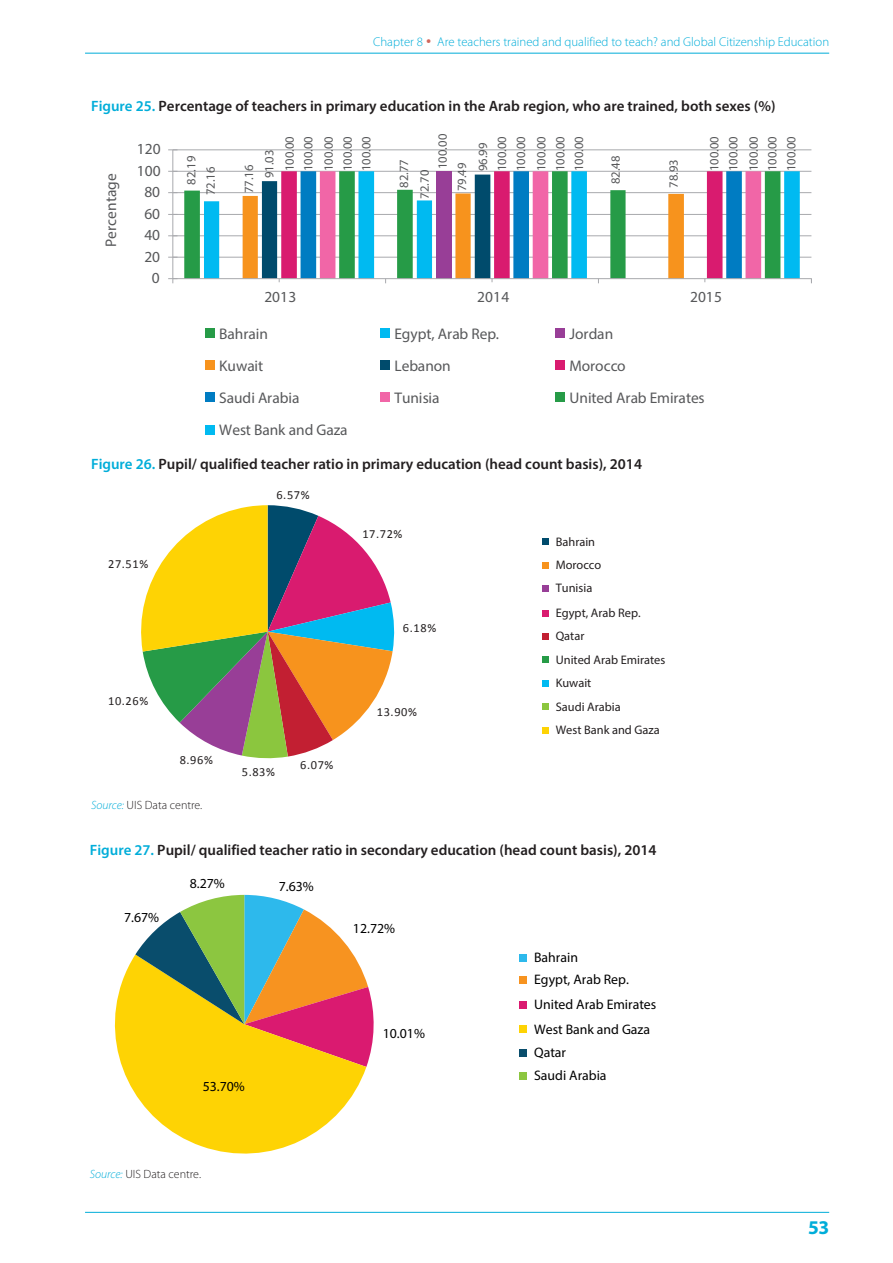
<style>
.page{position:relative;width:893px;height:1263px;background:#fff}
.page>*{position:absolute;margin:0;border:0;box-sizing:border-box;transform-origin:0 0}
.t1{font:700 19.5px "Myriad Pro";color:#00add9}
.t2{font:15.45px "Myriad Pro";color:#57585a}
.t3{font:600 15px "Myriad Pro";color:#231f20}
.t4{font:13.8px/23.7px "Myriad Pro";color:#000}
.t5{font:300 12.75px "Myriad Pro";color:#00add9}
.t6{font:12.6px/18.9px "Myriad Pro";letter-spacing:.005em;color:#57585a}
.t7{font:12.45px "Myriad Pro";color:#231f20}
.t8{font:12.45px "Calibri";letter-spacing:.05em;color:#231f20}
.source{font:300 12px "Myriad Pro";color:#231f20}
.s1{color:#d2685d}
.s2{color:#00add9}
.s3{font-style:italic;color:#00add9}
</style>
<div class="page">
<hr style="left:85px;top:53px;width:744px;height:1px;background:#00add9">
<hr style="left:85px;top:1212px;width:744px;height:1px;background:#00add9">
<hr style="left:173px;top:257px;width:638px;height:1px;background:#a8a9ad">
<hr style="left:173px;top:236px;width:638px;height:1px;background:#a8a9ad">
<hr style="left:173px;top:214px;width:638px;height:1px;background:#a8a9ad">
<hr style="left:173px;top:192px;width:638px;height:1px;background:#a8a9ad">
<hr style="left:173px;top:171px;width:638px;height:1px;background:#a8a9ad">
<hr style="left:173px;top:150px;width:638px;height:1px;background:#a8a9ad">
<svg style="left:358px;top:171px;width:442px;height:107px"></svg>
<hr style="left:173px;top:150px;width:1px;height:129px;background:#a8a9ad">
<hr style="left:173px;top:278px;width:638px;height:1px;background:#a8a9ad">
<svg style="left:168px;top:278px;width:9px;height:5px"></svg>
<svg style="left:184px;top:175px;width:500px;height:108px"></svg>
<div style="left:205px;top:328px;width:10px;height:10px;background:#269b47"></div>
<div style="left:380px;top:328px;width:10px;height:10px;background:#00baf1"></div>
<div style="left:555px;top:328px;width:10px;height:10px;background:#983e97"></div>
<div style="left:205px;top:360px;width:10px;height:10px;background:#f7931d"></div>
<div style="left:380px;top:360px;width:10px;height:10px;background:#004b6c"></div>
<div style="left:555px;top:360px;width:10px;height:10px;background:#d91b6f"></div>
<div style="left:205px;top:392px;width:10px;height:10px;background:#007cc2"></div>
<div style="left:380px;top:392px;width:10px;height:10px;background:#f166a7"></div>
<div style="left:555px;top:392px;width:10px;height:10px;background:#269b47"></div>
<div style="left:205px;top:425px;width:10px;height:10px;background:#00baf1"></div>
<svg style="left:141px;top:505px;width:254px;height:254px"></svg>
<div style="left:542px;top:538px;width:7px;height:7px;background:#004b6c"></div>
<div style="left:542px;top:562px;width:7px;height:6px;background:#f7931d"></div>
<div style="left:542px;top:585px;width:7px;height:7px;background:#983e97"></div>
<div style="left:542px;top:610px;width:7px;height:7px;background:#d91b6f"></div>
<div style="left:542px;top:633px;width:7px;height:7px;background:#c21f32"></div>
<div style="left:542px;top:656px;width:7px;height:7px;background:#269b47"></div>
<div style="left:542px;top:680px;width:7px;height:7px;background:#00baf1"></div>
<div style="left:542px;top:703px;width:7px;height:7px;background:#8bc63e"></div>
<div style="left:542px;top:727px;width:7px;height:6px;background:#fed304"></div>
<svg style="left:114px;top:955px;width:252px;height:199px;fill:#fed304"></svg>
<svg style="left:135px;top:895px;width:239px;height:172px;background:#c0a660"></svg>
<div style="left:519px;top:954px;width:8px;height:7px;background:#2db9ec"></div>
<div style="left:519px;top:976px;width:8px;height:8px;background:#f79320"></div>
<div style="left:519px;top:1001px;width:8px;height:8px;background:#da1a70"></div>
<div style="left:519px;top:1026px;width:8px;height:7px;background:#fed304"></div>
<div style="left:519px;top:1049px;width:8px;height:8px;background:#094d6c"></div>
<div style="left:519px;top:1072px;width:8px;height:8px;background:#8cc640"></div>
<p class="t5" style="left:373px;top:34px;width:458px">Chapter 8 <span class="s1">•</span> Are teachers trained and qualified to teach? and Global Citizenship Education</p>
<p class="t3" style="left:91px;top:96px;width:686px"><span class="s2">Figure 25.</span> Percentage of teachers in primary education in the Arab region, who are trained, both sexes (%)</p>
<p class="t2" style="left:101px;top:247px;width:75px;rotate:-90deg">Percentage</p>
<p class="t2" style="left:137px;top:140px;width:25px">120</p>
<p class="t2" style="left:137px;top:161px;width:25px">100</p>
<p class="t2" style="left:144px;top:182px;width:17px">80</p>
<p class="t2" style="left:144px;top:204px;width:17px">60</p>
<p class="t2" style="left:144px;top:226px;width:17px">40</p>
<p class="t2" style="left:144px;top:247px;width:17px">20</p>
<p class="t2" style="left:152px;top:268px;width:9px">0</p>
<p class="t6" style="left:433px;top:169px;width:37px;rotate:-90deg">100.00</p>
<p class="t6" style="left:259px;top:171px;width:37px;line-height:20.1px;text-indent:-7px;rotate:-90deg">91.03<br>100.00</p>
<p class="t6" style="left:299px;top:171px;width:37px;rotate:-90deg">100.00</p>
<p class="t6" style="left:473px;top:171px;width:30px;rotate:-90deg">96.99</p>
<p class="t6" style="left:319px;top:171px;width:37px;text-align:justify;rotate:-90deg">100.00<br>100.00<br>100.00</p>
<p class="t6" style="left:492px;top:171px;width:37px;rotate:-90deg">100.00<br>100.00</p>
<p class="t6" style="left:532px;top:171px;width:37px;text-align:justify;rotate:-90deg">100.00<br>100.00<br>100.00</p>
<p class="t6" style="left:705px;top:171px;width:37px;rotate:-90deg">100.00<br>100.00</p>
<p class="t6" style="left:744px;top:171px;width:37px;text-align:justify;rotate:-90deg">100.00<br>100.00<br>100.00</p>
<p class="t6" style="left:182px;top:185px;width:30px;rotate:-90deg">82.19</p>
<p class="t6" style="left:394px;top:188px;width:30px;rotate:-90deg">82.77</p>
<p class="t6" style="left:606px;top:184px;width:30px;rotate:-90deg">82.48</p>
<p class="t6" style="left:239px;top:193px;width:30px;rotate:-90deg">77.16</p>
<p class="t6" style="left:452px;top:191px;width:30px;rotate:-90deg">79.49</p>
<p class="t6" style="left:664px;top:188px;width:30px;rotate:-90deg">78.93</p>
<p class="t6" style="left:201px;top:195px;width:30px;rotate:-90deg">72.16</p>
<p class="t6" style="left:415px;top:199px;width:30px;rotate:-90deg">72.70</p>
<p class="t2" style="left:264px;top:287px;width:34px">2013</p>
<p class="t2" style="left:477px;top:287px;width:34px">2014</p>
<p class="t2" style="left:690px;top:287px;width:34px">2015</p>
<p class="t2" style="left:219px;top:324px;width:50px">Bahrain</p>
<p class="t2" style="left:394px;top:324px;width:106px">Egypt, Arab Rep.</p>
<p class="t2" style="left:570px;top:324px;width:45px">Jordan</p>
<p class="t2" style="left:219px;top:356px;width:45px">Kuwait</p>
<p class="t2" style="left:394px;top:356px;width:58px">Lebanon</p>
<p class="t2" style="left:570px;top:356px;width:58px">Morocco</p>
<p class="t2" style="left:219px;top:388px;width:82px">Saudi Arabia</p>
<p class="t2" style="left:394px;top:388px;width:47px">Tunisia</p>
<p class="t2" style="left:570px;top:388px;width:137px">United Arab Emirates</p>
<p class="t2" style="left:219px;top:420px;width:130px">West Bank and Gaza</p>
<p class="t3" style="left:91px;top:455px;width:552px"><span class="s2">Figure 26.</span> Pupil/ qualified teacher ratio in primary education (head count basis), 2014</p>
<p class="t8" style="left:276px;top:487px;width:35px">6.57%</p>
<p class="t8" style="left:362px;top:526px;width:42px">17.72%</p>
<p class="t7" style="left:556px;top:534px;width:41px">Bahrain</p>
<p class="t8" style="left:108px;top:556px;width:42px">27.51%</p>
<p class="t7" style="left:556px;top:557px;width:47px">Morocco</p>
<p class="t7" style="left:556px;top:580px;width:38px">Tunisia</p>
<p class="t7" style="left:556px;top:605px;width:86px">Egypt, Arab Rep.</p>
<p class="t8" style="left:403px;top:620px;width:35px">6.18%</p>
<p class="t7" style="left:556px;top:628px;width:30px">Qatar</p>
<p class="t7" style="left:556px;top:652px;width:111px">United Arab Emirates</p>
<p class="t7" style="left:556px;top:675px;width:37px">Kuwait</p>
<p class="t8" style="left:108px;top:693px;width:42px">10.26%</p>
<p class="t8" style="left:377px;top:704px;width:42px">13.90%</p>
<p class="t7" style="left:556px;top:699px;width:66px">Saudi Arabia</p>
<p class="t7" style="left:556px;top:722px;width:106px">West Bank and Gaza</p>
<p class="t8" style="left:180px;top:752px;width:35px">8.96%</p>
<p class="t8" style="left:242px;top:764px;width:35px">5.83%</p>
<p class="t8" style="left:300px;top:757px;width:35px">6.07%</p>
<p class="source" style="left:91px;top:798px;width:113px"><span class="s3">Source:</span> UIS Data centre.</p>
<p class="t3" style="left:90px;top:841px;width:568px"><span class="s2">Figure 27.</span> Pupil/ qualified teacher ratio in secondary education (head count basis), 2014</p>
<p class="t4" style="left:124px;top:905px;width:37px">7.67%</p>
<p class="t4" style="left:190px;top:871px;width:37px">8.27%</p>
<p class="t4" style="left:279px;top:874px;width:37px">7.63%</p>
<p class="t4" style="left:203px;top:1074px;width:44px">53.70%</p>
<p class="source" style="left:90px;top:1167px;width:113px"><span class="s3">Source:</span> UIS Data centre.</p>
<p class="t4" style="left:353px;top:916px;width:44px">12.72%</p>
<p class="t4" style="left:383px;top:1021px;width:44px">10.01%</p>
<p class="t4" style="left:534px;top:946px;width:96px;line-height:22px">Bahrain<br>Egypt, Arab Rep.</p>
<p class="t4" style="left:534px;top:992px;width:124px">United Arab Emirates<br>West Bank and Gaza<br>Qatar<br>Saudi Arabia</p>
<h1 class="t1" style="left:808px;top:1215px;width:23px">53</h1>
</div>
